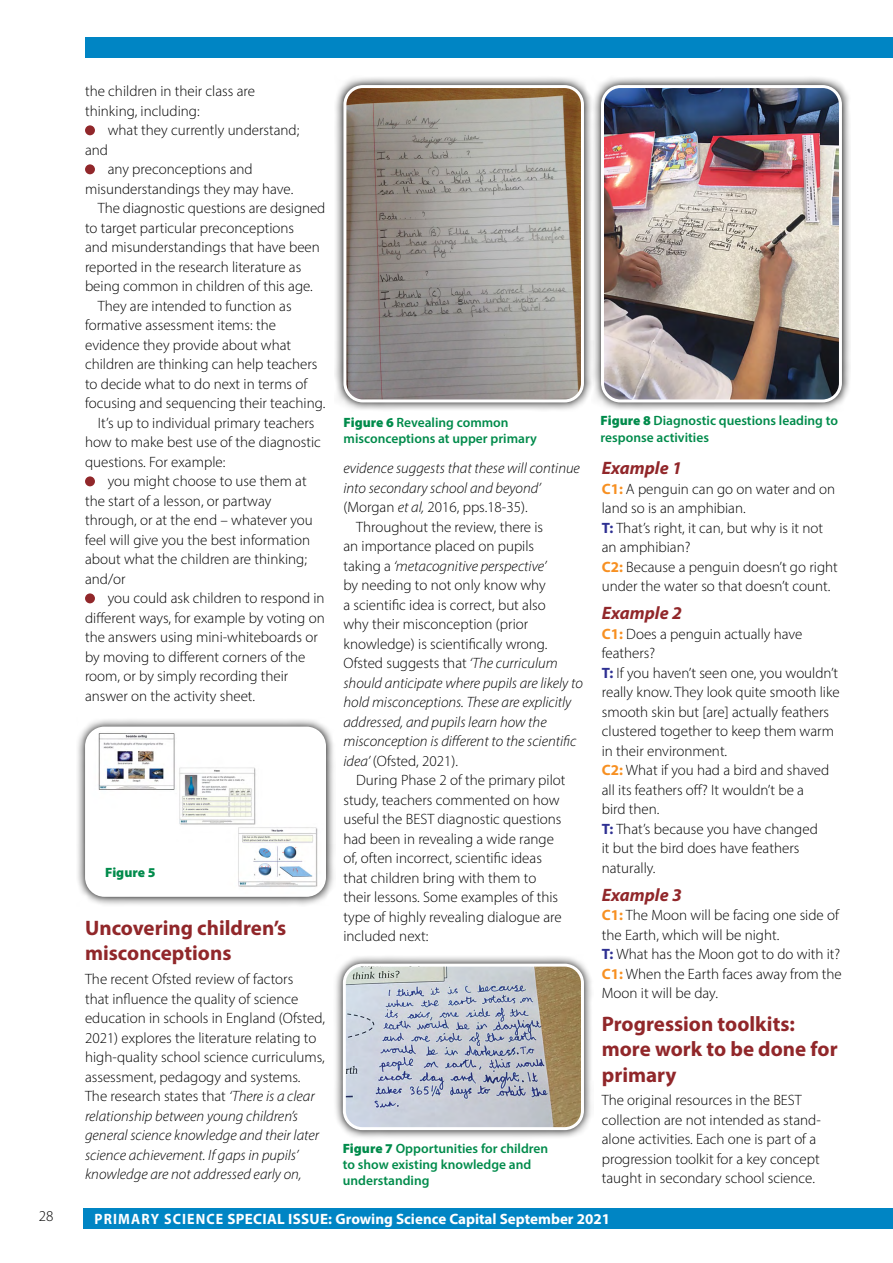
<style>
.page{position:relative;width:893px;height:1263px;background:#fff}
.page>*{position:absolute;margin:0;border:0;box-sizing:border-box;transform-origin:0 0}
.t1{font:700 21px/25.2px "Myriad Pro";color:#91272a}
.t2{font:italic 700 18px "Myriad Pro";color:#91272a}
.t3{font:300 15px/19.5px "Myriad Pro";color:#000}
.t4{font:italic 300 15px "Myriad Pro";color:#000}
.t5{font:700 15px "Myriad Pro";letter-spacing:.005em;color:#fff;scale:.93 1}
.t6{font:600 13.5px/16.2px "Myriad Pro";color:#008b4b}
.t7{font:900 13.5px "Myriad Pro";color:#008b4b}
.s1{font-style:italic}
.s2{font-weight:900}
.s3{font-style:normal}
.s4{font-weight:700;color:#f79022}
.s5{font-weight:700;color:#2e3092}
</style>
<div class="page">
<div style="left:83px;top:1208px;width:810px;height:21px;background:#0085c4"></div>
<div style="left:85px;top:37px;width:808px;height:20px;background:#0085c4"></div>
<div style="left:85px;top:125px;width:10px;height:10px;background:#91272a;border-radius:50%"></div>
<div style="left:85px;top:164px;width:10px;height:10px;background:#91272a;border-radius:50%"></div>
<div style="left:85px;top:476px;width:10px;height:10px;background:#91272a;border-radius:50%"></div>
<div style="left:85px;top:593px;width:10px;height:10px;background:#91272a;border-radius:50%"></div>
<svg style="left:335px;top:77px;width:257px;height:333px"></svg>
<img style="left:345px;top:87px;width:237px;height:314px">
<div style="left:343px;top:85px;width:241px;height:317px;border:3px solid #fff;border-radius:18px"></div>
<svg style="left:335px;top:956px;width:257px;height:182px"></svg>
<img style="left:344px;top:965px;width:238px;height:164px">
<div style="left:343px;top:963px;width:241px;height:167px;border:3px solid #fff;border-radius:18px"></div>
<svg style="left:592px;top:77px;width:258px;height:333px"></svg>
<img style="left:602px;top:87px;width:238px;height:314px">
<div style="left:601px;top:85px;width:241px;height:317px;border:3px solid #fff;border-radius:18px"></div>
<svg style="left:77px;top:719px;width:257px;height:186px"></svg>
<img style="left:87px;top:731px;width:237px;height:164px">
<div style="left:85px;top:727px;width:241px;height:170px;border:3px solid #fff;border-radius:18px"></div>
<p class="t3" style="left:85px;top:81px;width:172px">the children in their class are thinking, including:</p>
<p class="t3" style="left:108px;top:120px;width:193px">what they currently understand;</p>
<p class="t3" style="left:85px;top:140px;width:25px">and</p>
<p class="t3" style="left:108px;top:159px;width:147px">any preconceptions and</p>
<p class="t3" style="left:85px;top:179px;width:210px">misunderstandings they may have.</p>
<p class="t3" style="left:98px;top:198px;width:229px">The diagnostic questions are designed</p>
<p class="t3" style="left:85px;top:218px;width:211px">to target particular preconceptions</p>
<p class="t3" style="left:85px;top:237px;width:236px">and misunderstandings that have been</p>
<p class="t3" style="left:85px;top:257px;width:218px">reported in the research literature as</p>
<p class="t3" style="left:85px;top:276px;width:229px">being common in children of this age.</p>
<p class="t3" style="left:98px;top:296px;width:195px">They are intended to function as</p>
<p class="t3" style="left:85px;top:315px;width:192px">formative assessment items: the</p>
<p class="t3" style="left:85px;top:335px;width:208px">evidence they provide about what</p>
<p class="t3" style="left:85px;top:354px;width:234px">children are thinking can help teachers</p>
<p class="t3" style="left:85px;top:374px;width:224px">to decide what to do next in terms of</p>
<p class="t3" style="left:85px;top:393px;width:242px">focusing and sequencing their teaching.</p>
<p class="t3" style="left:98px;top:413px;width:218px">It’s up to individual primary teachers</p>
<p class="t3" style="left:85px;top:432px;width:237px">how to make best use of the diagnostic</p>
<p class="t3" style="left:85px;top:452px;width:142px">questions. For example:</p>
<p class="t3" style="left:108px;top:471px;width:201px">you might choose to use them at</p>
<p class="t3" style="left:85px;top:491px;width:188px">the start of a lesson, or partway</p>
<p class="t3" style="left:85px;top:510px;width:229px">through, or at the end – whatever you</p>
<p class="t3" style="left:85px;top:530px;width:227px">feel will give you the best information</p>
<p class="t3" style="left:85px;top:549px;width:223px">about what the children are thinking;</p>
<p class="t3" style="left:85px;top:569px;width:42px">and/or</p>
<p class="t3" style="left:108px;top:588px;width:218px">you could ask children to respond in</p>
<p class="t3" style="left:85px;top:608px;width:241px">different ways, for example by voting on</p>
<p class="t3" style="left:85px;top:627px;width:234px">the answers using mini-whiteboards or</p>
<p class="t3" style="left:85px;top:647px;width:222px">by moving to different corners of the</p>
<p class="t3" style="left:85px;top:666px;width:205px">room, or by simply recording their</p>
<p class="t3" style="left:85px;top:686px;width:172px">answer on the activity sheet.</p>
<p class="t7" style="left:105px;top:864px;width:52px">Figure 5</p>
<h1 class="t1" style="left:85px;top:915px;width:203px">Uncovering children’s misconceptions</h1>
<p class="t3" style="left:85px;top:969px;width:241px">The recent Ofsted review of factors<br>that influence the quality of science education in schools in England (Ofsted, 2021) explores the literature relating to high-quality school science curriculums, assessment, pedagogy and systems.<br>The research states that <span class="s1">‘There is a clear relationship between young children’s general science knowledge and their later science achievement. If gaps in pupils’ knowledge are not addressed early on,</span></p>
<p class="t6" style="left:344px;top:414px;width:195px"><span class="s2">Figure 6</span> Revealing common misconceptions at upper primary</p>
<p class="t4" style="left:343px;top:459px;width:238px">evidence suggests that these will continue</p>
<p class="t4" style="left:343px;top:478px;width:199px">into secondary school and beyond’</p>
<p class="t3" style="left:343px;top:497px;width:186px">(Morgan <span class="s1">et al,</span> 2016, pps.18-35).</p>
<p class="t3" style="left:356px;top:517px;width:189px">Throughout the review, there is</p>
<p class="t3" style="left:343px;top:536px;width:192px">an importance placed on pupils</p>
<p class="t4" style="left:343px;top:556px;width:204px"><span class="s3">taking a</span> ‘metacognitive perspective’</p>
<p class="t3" style="left:343px;top:575px;width:204px">by needing to not only know why</p>
<p class="t3" style="left:343px;top:595px;width:204px">a scientific idea is correct, but also</p>
<p class="t3" style="left:343px;top:614px;width:186px">why their misconception (prior</p>
<p class="t3" style="left:343px;top:634px;width:205px">knowledge) is scientifically wrong.</p>
<p class="t3" style="left:343px;top:653px;width:216px">Ofsted suggests that <span class="s1">‘The curriculum</span></p>
<p class="t4" style="left:343px;top:673px;width:241px">should anticipate where pupils are likely to</p>
<p class="t4" style="left:343px;top:693px;width:229px">hold misconceptions. These are explicitly</p>
<p class="t4" style="left:343px;top:712px;width:205px">addressed, and pupils learn how the</p>
<p class="t4" style="left:343px;top:732px;width:234px">misconception is different to the scientific</p>
<p class="t3" style="left:343px;top:751px;width:116px"><span class="s1">idea’</span> (Ofsted, 2021).</p>
<p class="t3" style="left:356px;top:770px;width:211px">During Phase 2 of the primary pilot</p>
<p class="t3" style="left:343px;top:790px;width:218px">study, teachers commented on how</p>
<p class="t3" style="left:343px;top:809px;width:220px">useful the BEST diagnostic questions</p>
<p class="t3" style="left:343px;top:829px;width:212px">had been in revealing a wide range</p>
<p class="t3" style="left:343px;top:848px;width:200px">of, often incorrect, scientific ideas</p>
<p class="t3" style="left:343px;top:868px;width:194px">that children bring with them to</p>
<p class="t3" style="left:343px;top:887px;width:216px">their lessons. Some examples of this</p>
<p class="t3" style="left:343px;top:907px;width:220px">type of highly revealing dialogue are</p>
<p class="t3" style="left:343px;top:926px;width:87px">included next:</p>
<p class="t6" style="left:343px;top:1140px;width:207px"><span class="s2">Figure 7</span> Opportunities for children to show existing knowledge and understanding</p>
<p class="t6" style="left:601px;top:412px;width:239px"><span class="s2">Figure 8</span> Diagnostic questions leading to response activities</p>
<p class="t2" style="left:602px;top:456px;width:81px">Example 1</p>
<p class="t3" style="left:602px;top:479px;width:238px"><span class="s4">C1:</span> A penguin can go on water and on land so is an amphibian.<br><span class="s5">T:</span> That’s right, it can, but why is it not an amphibian?<br><span class="s4">C2:</span> Because a penguin doesn’t go right under the water so that doesn’t count.</p>
<p class="t2" style="left:602px;top:601px;width:81px">Example 2</p>
<p class="t3" style="left:602px;top:624px;width:239px"><span class="s4">C1:</span> Does a penguin actually have feathers?<br><span class="s5">T:</span> If you haven’t seen one, you wouldn’t really know. They look quite smooth like smooth skin but [are] actually feathers clustered together to keep them warm in their environment.<br><span class="s4">C2:</span> What if you had a bird and shaved all its feathers off? It wouldn’t be a<br>bird then.<br><span class="s5">T:</span> That’s because you have changed<br>it but the bird does have feathers naturally.</p>
<p class="t2" style="left:602px;top:883px;width:81px">Example 3</p>
<p class="t3" style="left:602px;top:905px;width:242px"><span class="s4">C1:</span> The Moon will be facing one side of the Earth, which will be night.<br><span class="s5">T:</span> What has the Moon got to do with it?<br><span class="s4">C1:</span> When the Earth faces away from the<br>Moon it will be day.</p>
<h1 class="t1" style="left:602px;top:1011px;width:237px">Progression toolkits: more work to be done for primary</h1>
<p class="t3" style="left:602px;top:1090px;width:221px">The original resources in the BEST collection are not intended as stand&shy;alone activities. Each one is part of a progression toolkit for a key concept taught in secondary school science.</p>
<p class="t3" style="left:39px;top:1206px;width:16px">28</p>
<p class="t5" style="left:95px;top:1209px;width:556px">PRIMARY SCIENCE SPECIAL ISSUE: Growing Science Capital September 2021</p>
</div>
